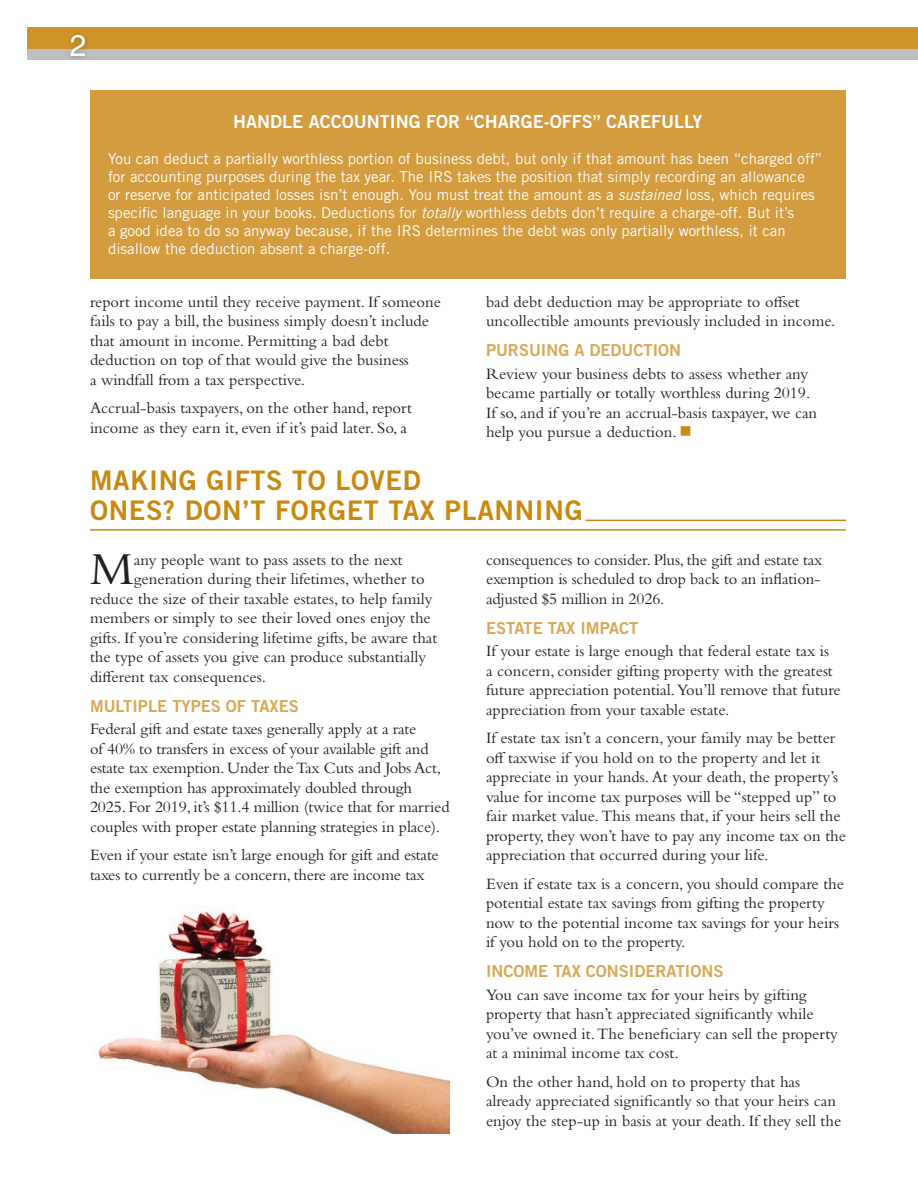
<style>
.page{position:relative;width:918px;height:1188px;background:#fff}
.page>*{position:absolute;margin:0;border:0;box-sizing:border-box;transform-origin:0 0}
.t1{font:47.85px "Bembo Std";color:#231f20}
.t2{font:30px "Helvetica LT Std";color:#fff}
.t3{font:27px/30px "Trade Gothic LT Std Bd 2";letter-spacing:.025em;color:#c8890e}
.t4{font:18px "Trade Gothic LT Std Bd 2";color:#fff}
.t5{font:16.5px/19.5px "Bembo Std";color:#231f20}
.t6{font:16.5px "Trade Gothic LT Std Bd 2";color:#d9a756}
.t7{font:15px/18px "Trade Gothic LT Std";color:#fff}
.s1{font-style:italic}
.s2{color:#c8890e}
</style>
<div class="page">
<div style="left:27px;top:44px;width:891px;height:16px;background:#bebfc2"></div>
<div style="left:27px;top:27px;width:891px;height:22px;background:#cd9328"></div>
<hr style="left:586px;top:520px;width:260px;height:1px;background:#c8890e">
<hr style="left:90px;top:529px;width:756px;height:2px;background:#c8890e">
<div style="left:67px;top:31px;width:24px;height:31px;background:#231f20;opacity:.3"></div>
<img style="left:98px;top:906px;width:352px;height:228px">
<div style="left:90px;top:90px;width:756px;height:189px;background:#d39c3f"></div>
<h2 class="t2" style="left:70px;top:28px;width:18px">2</h2>
<p class="t4" style="left:233px;top:110px;width:471px">HANDLE ACCOUNTING FOR “CHARGE-OFFS” CAREFULLY</p>
<p class="t7" style="left:108px;top:149px;width:716px">You can deduct a partially worthless portion of business debt, but only if that amount has been “charged off” for accounting purposes during the tax year. The IRS takes the position that simply recording an allowance<br>or reserve for anticipated losses isn’t enough. You must treat the amount as a <span class="s1">sustained</span> loss, which requires specific language in your books. Deductions for <span class="s1">totally</span> worthless debts don’t require a charge-off. But it’s<br>a good idea to do so anyway because, if the IRS determines the debt was only partially worthless, it can disallow the deduction absent a charge-off.</p>
<p class="t5" style="left:90px;top:291px;width:352px">report income until they receive payment. If someone fails to pay a bill, the business simply doesn’t include that amount in income. Permitting a bad debt deduction on top of that would give the business<br>a windfall from a tax perspective.</p>
<p class="t5" style="left:90px;top:398px;width:323px">Accrual-basis taxpayers, on the other hand, report income as they earn it, even if it’s paid later. So, a</p>
<p class="t5" style="left:486px;top:291px;width:351px">bad debt deduction may be appropriate to offset uncollectible amounts previously included in income.</p>
<p class="t6" style="left:486px;top:340px;width:197px">PURSUING A DEDUCTION</p>
<p class="t5" style="left:486px;top:363px;width:333px">Review your business debts to assess whether any became partially or totally worthless during 2019.<br>If so, and if you’re an accrual-basis taxpayer, we can help you pursue a deduction. <span class="s2">■</span></p>
<h3 class="t3" style="left:90px;top:465px;width:494px">MAKING GIFTS TO LOVED<br>ONES? DON’T FORGET TAX PLANNING</h3>
<h1 class="t1" style="left:90px;top:541px;width:45px">M</h1>
<p class="t5" style="left:134px;top:549px;width:270px">any people want to pass assets to the next</p>
<p class="t5" style="left:134px;top:569px;width:292px">generation during their lifetimes, whether to</p>
<p class="t5" style="left:90px;top:588px;width:344px">reduce the size of their taxable estates, to help family</p>
<p class="t5" style="left:90px;top:608px;width:342px">members or simply to see their loved ones enjoy the</p>
<p class="t5" style="left:90px;top:627px;width:349px">gifts. If you’re considering lifetime gifts, be aware that</p>
<p class="t5" style="left:90px;top:647px;width:338px">the type of assets you give can produce substantially</p>
<p class="t5" style="left:90px;top:666px;width:177px">different tax consequences.</p>
<p class="t6" style="left:90px;top:695px;width:210px">MULTIPLE TYPES OF TAXES</p>
<p class="t5" style="left:90px;top:719px;width:361px">Federal gift and estate taxes generally apply at a rate<br>of 40% to transfers in excess of your available gift and estate tax exemption. Under the Tax Cuts and Jobs Act, the exemption has approximately doubled through 2025. For 2019, it’s $11.4 million (twice that for married couples with proper estate planning strategies in place).</p>
<p class="t5" style="left:90px;top:845px;width:350px">Even if your estate isn’t large enough for gift and estate taxes to currently be a concern, there are income tax</p>
<p class="t5" style="left:486px;top:549px;width:338px;text-align:justify">consequences to consider. Plus, the gift and estate tax exemption is scheduled to drop back to an inflation&shy;adjusted $5 million in 2026.</p>
<p class="t6" style="left:486px;top:618px;width:154px">ESTATE TAX IMPACT</p>
<p class="t5" style="left:486px;top:641px;width:356px">If your estate is large enough that federal estate tax is<br>a concern, consider gifting property with the greatest future appreciation potential. You’ll remove that future appreciation from your taxable estate.</p>
<p class="t5" style="left:486px;top:728px;width:361px">If estate tax isn’t a concern, your family may be better off taxwise if you hold on to the property and let it appreciate in your hands. At your death, the property’s value for income tax purposes will be “stepped up” to fair market value. This means that, if your heirs sell the property, they won’t have to pay any income tax on the appreciation that occurred during your life.</p>
<p class="t5" style="left:486px;top:873px;width:360px">Even if estate tax is a concern, you should compare the potential estate tax savings from gifting the property now to the potential income tax savings for your heirs if you hold on to the property.</p>
<p class="t6" style="left:486px;top:961px;width:239px">INCOME TAX CONSIDERATIONS</p>
<p class="t5" style="left:486px;top:984px;width:353px">You can save income tax for your heirs by gifting property that hasn’t appreciated significantly while you’ve owned it. The beneficiary can sell the property at a minimal income tax cost.</p>
<p class="t5" style="left:486px;top:1071px;width:357px">On the other hand, hold on to property that has already appreciated significantly so that your heirs can enjoy the step-up in basis at your death. If they sell the</p>
</div>
